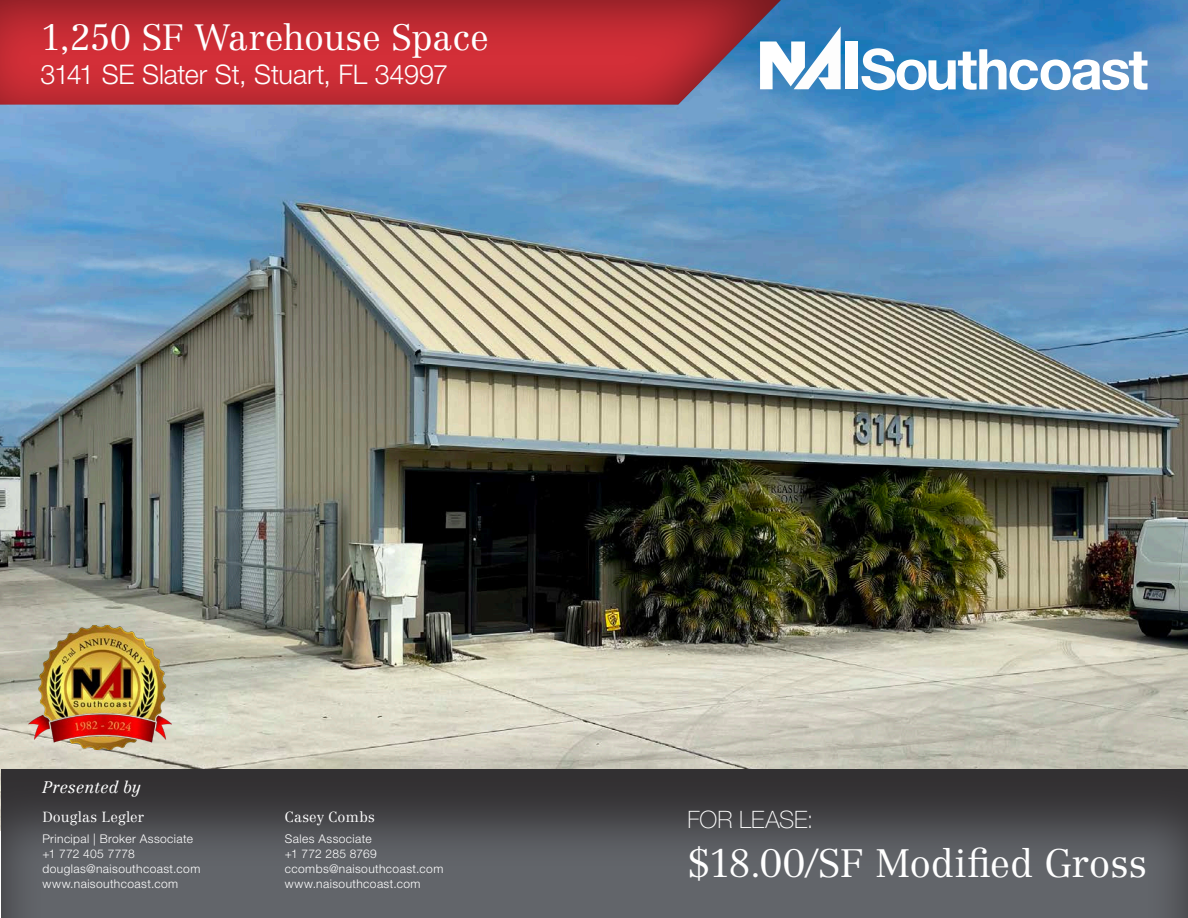
<style>
.page{position:relative;width:1188px;height:918px;background:#fff}
.page>*{position:absolute;margin:0;border:0;box-sizing:border-box;transform-origin:0 0}
.t1{font:300 39px "Centennial LT Std";color:#fff}
.t2{font:300 36px "Centennial LT Std";letter-spacing:-.015em;color:#fff}
.t3{font:300 27px "Helvetica Neue LT Std";letter-spacing:-.005em;color:#fff}
.t4{font:100 24px "Helvetica Neue LT Std";color:#fff}
.t5{font:italic 300 16.5px "Centennial LT Std";color:#fff}
.t6{font:300 14.4px "Centennial LT Std";letter-spacing:.015em;color:#fff}
.t7{font:300 12px "Helvetica Neue LT Std";letter-spacing:.035em;color:#fff}
.t8{font:300 12px "Helvetica Neue LT Std";letter-spacing:.01em;color:#fff}
.t9{font:300 12px "Helvetica Neue LT Std";letter-spacing:.015em;color:#fff}
</style>
<div class="page">
<img style="left:0;top:0;width:1188px;height:767px">
<div style="left:0;top:767px;width:1188px;height:151px;background:#231f20;opacity:.75"></div>
<div style="left:0;top:0;width:782px;height:106px;background:#231f20;opacity:.51"></div>
<img style="left:29px;top:626px;width:143px;height:123px">
<div style="left:845px;top:42px;width:12px;height:47px;background:#fff"></div>
<svg style="left:760px;top:26px;width:81px;height:63px"></svg>
<svg style="left:861px;top:48px;width:286px;height:42px"></svg>
<p class="t2" style="left:40px;top:16px;width:450px">1,250 SF Warehouse Space</p>
<p class="t3" style="left:40px;top:58px;width:409px">3141 SE Slater St, Stuart, FL 34997</p>
<p class="t5" style="left:42px;top:777px;width:100px">Presented by</p>
<p class="t6" style="left:42px;top:809px;width:103px">Douglas Legler</p>
<p class="t7" style="left:42px;top:831px;width:152px">Principal | Broker Associate</p>
<p class="t9" style="left:42px;top:846px;width:94px">+1 772 405 7778</p>
<p class="t7" style="left:42px;top:862px;width:159px">douglas@naisouthcoast.com</p>
<p class="t7" style="left:42px;top:877px;width:137px">www.naisouthcoast.com</p>
<p class="t6" style="left:285px;top:809px;width:91px">Casey Combs</p>
<p class="t7" style="left:285px;top:831px;width:88px">Sales Associate</p>
<p class="t8" style="left:285px;top:846px;width:94px">+1 772 285 8769</p>
<p class="t7" style="left:285px;top:862px;width:160px">ccombs@naisouthcoast.com</p>
<p class="t7" style="left:285px;top:877px;width:137px">www.naisouthcoast.com</p>
<p class="t4" style="left:687px;top:806px;width:128px">FOR LEASE:</p>
<p class="t1" style="left:687px;top:840px;width:461px">$18.00/SF Modified Gross</p>
</div>
